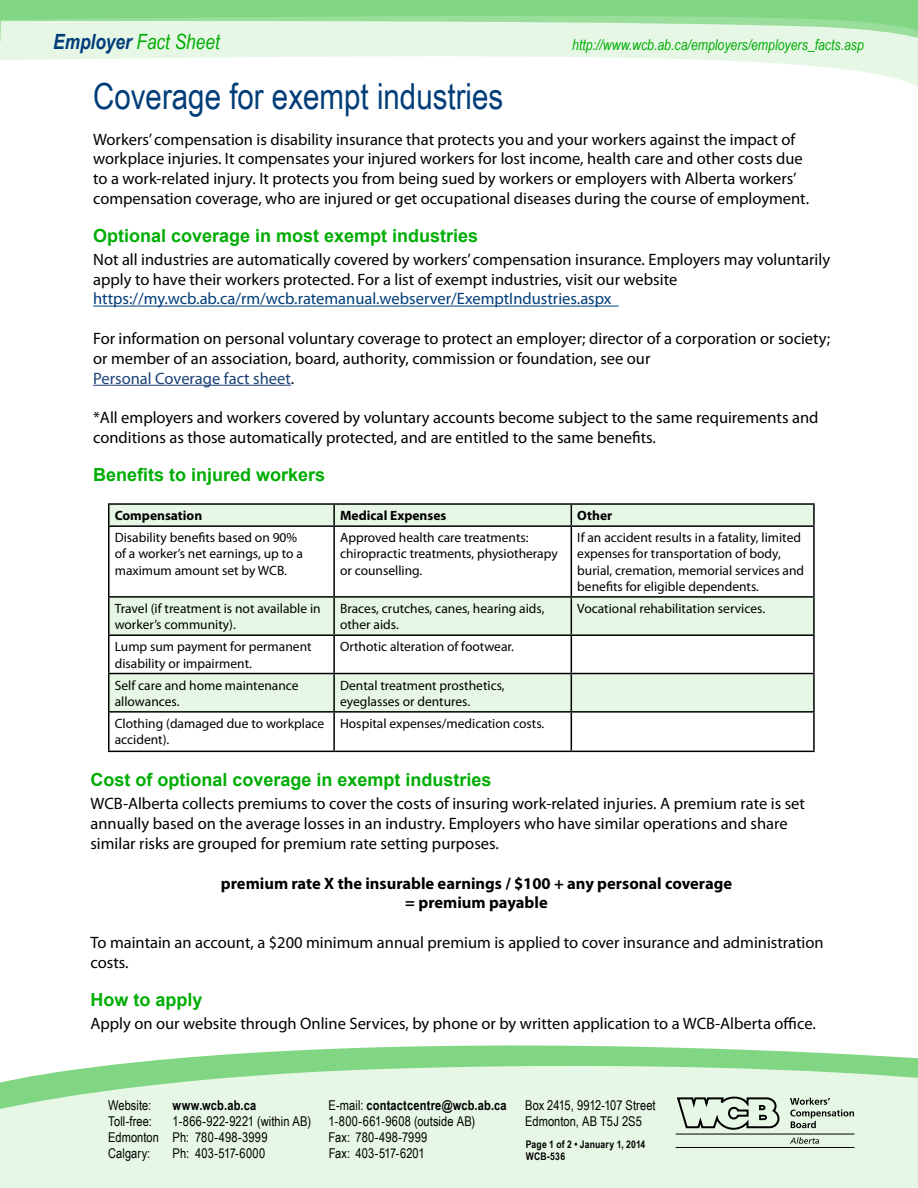
<style>
.page{position:relative;width:918px;height:1188px;background:#fff}
.page>*{position:absolute;margin:0;border:0;box-sizing:border-box;transform-origin:0 0}
.t1{font:36px "Arial Narrow";color:#003d79}
.t2{font:italic 21px "Arial Narrow";color:#00ad04}
.t3{font:700 18px "Arial";color:#00ad04}
.t4{font:16.5px/19.8px "Myriad Pro";color:#000}
.t5{font:700 16.5px/19.8px "Myriad Pro";color:#000;text-align:center}
.t6{font:16.5px "Myriad Pro";color:#003d78}
.t7{font:italic 15px "Arial Narrow";color:#00ad04}
.t8{font:13.5px/16.2px "Myriad Pro";color:#000}
.t9{font:13.5px "Arial Narrow";letter-spacing:.01em;color:#000}
.t10{font:700 13.5px "Arial Narrow";letter-spacing:.015em;color:#000}
.t11{font:700 13.5px "Myriad Pro";color:#000}
.t12{font:13.5px "Arial Narrow";letter-spacing:-.01em;color:#000}
.t13{font:700 10.5px/12.6px "Arial Narrow";letter-spacing:.02em;color:#000}
.s1{font-weight:700;color:#003d79}
.s2{color:#1c4076}
.s3{font-weight:400}
</style>
<div class="page">
<div style="left:0;top:0;width:918px;height:75px;background:#80d682"></div>
<svg style="left:0;top:16px;width:844px;height:5px"></svg>
<svg style="left:0;top:21px;width:918px;height:66px;fill:#e6f7e6"></svg>
<svg style="left:171px;top:1045px;width:747px;height:14px;fill:#80d682"></svg>
<svg style="left:0;top:1059px;width:918px;height:129px;background:#daf3da"></svg>
<hr style="left:93px;top:306px;width:526px;height:1px;background:#003d78">
<hr style="left:93px;top:385px;width:198px;height:1px;background:#1c4076">
<svg style="left:110px;top:505px;width:703px;height:206px"></svg>
<hr style="left:108px;top:503px;width:226px;height:2px;background:#000">
<hr style="left:108px;top:505px;width:2px;height:20px;background:#000">
<hr style="left:334px;top:503px;width:237px;height:2px;background:#000">
<hr style="left:333px;top:505px;width:2px;height:20px;background:#000">
<hr style="left:571px;top:503px;width:244px;height:2px;background:#000">
<svg style="left:571px;top:505px;width:1px;height:20px"></svg>
<hr style="left:813px;top:505px;width:2px;height:20px;background:#000">
<hr style="left:108px;top:525px;width:226px;height:2px;background:#000">
<hr style="left:108px;top:527px;width:2px;height:69px;background:#000">
<hr style="left:334px;top:525px;width:237px;height:2px;background:#000">
<hr style="left:333px;top:527px;width:2px;height:69px;background:#000">
<hr style="left:571px;top:525px;width:244px;height:2px;background:#000">
<hr style="left:571px;top:527px;width:1px;height:69px;background:#000">
<hr style="left:813px;top:527px;width:2px;height:69px;background:#000">
<hr style="left:108px;top:596px;width:226px;height:2px;background:#000">
<hr style="left:108px;top:598px;width:2px;height:36px;background:#000">
<hr style="left:334px;top:596px;width:237px;height:2px;background:#000">
<hr style="left:333px;top:598px;width:2px;height:36px;background:#000">
<hr style="left:571px;top:596px;width:244px;height:2px;background:#000">
<hr style="left:571px;top:598px;width:1px;height:36px;background:#000">
<hr style="left:813px;top:598px;width:2px;height:36px;background:#000">
<hr style="left:108px;top:634px;width:226px;height:2px;background:#000">
<hr style="left:108px;top:636px;width:2px;height:37px;background:#000">
<hr style="left:334px;top:634px;width:237px;height:2px;background:#000">
<hr style="left:333px;top:636px;width:2px;height:37px;background:#000">
<hr style="left:571px;top:634px;width:244px;height:2px;background:#000">
<hr style="left:571px;top:636px;width:1px;height:37px;background:#000">
<hr style="left:813px;top:636px;width:2px;height:37px;background:#000">
<hr style="left:108px;top:673px;width:226px;height:1px;background:#000">
<hr style="left:108px;top:674px;width:2px;height:37px;background:#000">
<hr style="left:334px;top:673px;width:237px;height:1px;background:#000">
<hr style="left:333px;top:674px;width:2px;height:37px;background:#000">
<hr style="left:571px;top:673px;width:244px;height:1px;background:#000">
<hr style="left:571px;top:674px;width:1px;height:37px;background:#000">
<hr style="left:813px;top:674px;width:2px;height:37px;background:#000">
<hr style="left:108px;top:711px;width:226px;height:2px;background:#000">
<hr style="left:108px;top:713px;width:2px;height:38px;background:#000">
<hr style="left:334px;top:711px;width:237px;height:2px;background:#000">
<hr style="left:333px;top:713px;width:2px;height:38px;background:#000">
<hr style="left:571px;top:711px;width:244px;height:2px;background:#000">
<hr style="left:571px;top:713px;width:1px;height:38px;background:#000">
<hr style="left:813px;top:713px;width:2px;height:38px;background:#000">
<hr style="left:108px;top:751px;width:226px;height:1px;background:#000">
<hr style="left:334px;top:751px;width:237px;height:1px;background:#000">
<hr style="left:571px;top:751px;width:244px;height:1px;background:#000">
<svg style="left:676px;top:1096px;width:104px;height:35px;background:#b5c3b5"></svg>
<svg style="left:790px;top:1098px;width:64px;height:30px;background:#bbc8bb"></svg>
<hr style="left:676px;top:1134px;width:178px;height:1px;background:#000">
<hr style="left:676px;top:1147px;width:178px;height:1px;background:#000">
<svg style="left:790px;top:1137px;width:29px;height:7px"></svg>
<p class="t2" style="left:53px;top:27px;width:168px"><span class="s1">Employer</span> Fact Sheet</p>
<p class="t7" style="left:572px;top:34px;width:293px">http://www.wcb.ab.ca/employers/employers_facts.asp</p>
<h1 class="t1" style="left:93px;top:69px;width:412px">Coverage for exempt industries</h1>
<p class="t4" style="left:93px;top:129px;width:717px">Workers’ compensation is disability insurance that protects you and your workers against the impact of workplace injuries. It compensates your injured workers for lost income, health care and other costs due to a work-related injury. It protects you from being sued by workers or employers with Alberta workers’ compensation coverage, who are injured or get occupational diseases during the course of employment.</p>
<p class="t3" style="left:93px;top:223px;width:387px">Optional coverage in most exempt industries</p>
<p class="t4" style="left:93px;top:249px;width:738px">Not all industries are automatically covered by workers’ compensation insurance. Employers may voluntarily apply to have their workers protected. For a list of exempt industries, visit our website</p>
<p class="t6" style="left:93px;top:289px;width:520px">https://my.wcb.ab.ca/rm/wcb.ratemanual.webserver/ExemptIndustries.aspx</p>
<p class="t4" style="left:93px;top:328px;width:739px">For information on personal voluntary coverage to protect an employer; director of a corporation or society; or member of an association, board, authority, commission or foundation, see our<br><span class="s2">Personal Coverage fact sheet</span>.</p>
<p class="t4" style="left:93px;top:408px;width:727px">*All employers and workers covered by voluntary accounts become subject to the same requirements and conditions as those automatically protected, and are entitled to the same benefits.</p>
<p class="t3" style="left:93px;top:462px;width:234px">Benefits to injured workers</p>
<p class="t11" style="left:115px;top:507px;width:89px">Compensation</p>
<p class="t11" style="left:340px;top:507px;width:108px">Medical Expenses</p>
<p class="t11" style="left:577px;top:507px;width:36px">Other</p>
<p class="t8" style="left:115px;top:529px;width:190px">Disability benefits based on 90% of a worker’s net earnings, up to a maximum amount set by WCB.</p>
<p class="t8" style="left:340px;top:529px;width:219px">Approved health care treatments: chiropractic treatments, physiotherapy or counselling.</p>
<p class="t8" style="left:577px;top:529px;width:228px">If an accident results in a fatality, limited expenses for transportation of body, burial, cremation, memorial services and benefits for eligible dependents.</p>
<p class="t8" style="left:115px;top:600px;width:207px">Travel (if treatment is not available in worker’s community).</p>
<p class="t8" style="left:340px;top:600px;width:206px">Braces, crutches, canes, hearing aids, other aids.</p>
<p class="t8" style="left:577px;top:600px;width:189px">Vocational rehabilitation services.</p>
<p class="t8" style="left:115px;top:638px;width:198px">Lump sum payment for permanent disability or impairment.</p>
<p class="t8" style="left:340px;top:638px;width:175px">Orthotic alteration of footwear.</p>
<p class="t8" style="left:115px;top:677px;width:185px">Self care and home maintenance allowances.</p>
<p class="t8" style="left:340px;top:677px;width:166px">Dental treatment prosthetics, eyeglasses or dentures.</p>
<p class="t8" style="left:115px;top:715px;width:211px">Clothing (damaged due to workplace accident).</p>
<p class="t8" style="left:340px;top:715px;width:206px">Hospital expenses/medication costs.</p>
<p class="t3" style="left:90px;top:768px;width:403px">Cost of optional coverage in exempt industries</p>
<p class="t4" style="left:90px;top:794px;width:716px">WCB-Alberta collects premiums to cover the costs of insuring work-related injuries. A premium rate is set annually based on the average losses in an industry. Employers who have similar operations and share similar risks are grouped for premium rate setting purposes.</p>
<p class="t5" style="left:221px;top:873px;width:513px">premium rate X the insurable earnings / $100 + any personal coverage = premium payable</p>
<p class="t4" style="left:90px;top:932px;width:735px">To maintain an account, a $200 minimum annual premium is applied to cover insurance and administration costs.</p>
<p class="t3" style="left:90px;top:987px;width:114px">How to apply</p>
<p class="t4" style="left:90px;top:1013px;width:727px">Apply on our website through Online Services, by phone or by written application to a WCB-Alberta office.</p>
<p class="t9" style="left:108px;top:1095px;width:45px">Website:</p>
<p class="t10" style="left:173px;top:1095px;width:85px">www.wcb.ab.ca</p>
<p class="t10" style="left:329px;top:1095px;width:180px"><span class="s3">E-mail:</span> contactcentre@wcb.ab.ca</p>
<p class="t12" style="left:525px;top:1095px;width:132px">Box 2415, 9912-107 Street</p>
<p class="t9" style="left:108px;top:1111px;width:45px">Toll-free:</p>
<p class="t9" style="left:173px;top:1111px;width:140px">1-866-922-9221 (within AB)</p>
<p class="t9" style="left:329px;top:1111px;width:148px">1-800-661-9608 (outside AB)</p>
<p class="t9" style="left:525px;top:1111px;width:118px">Edmonton, AB T5J 2S5</p>
<p class="t9" style="left:108px;top:1127px;width:161px">Edmonton Ph: 780-498-3999</p>
<p class="t9" style="left:329px;top:1127px;width:100px">Fax: 780-498-7999</p>
<p class="t9" style="left:108px;top:1143px;width:44px">Calgary:</p>
<p class="t9" style="left:173px;top:1143px;width:94px">Ph: 403-517-6000</p>
<p class="t9" style="left:329px;top:1143px;width:98px">Fax: 403-517-6201</p>
<p class="t13" style="left:526px;top:1137px;width:121px">Page 1 of 2 • January 1, 2014<br>WCB-536</p>
</div>
